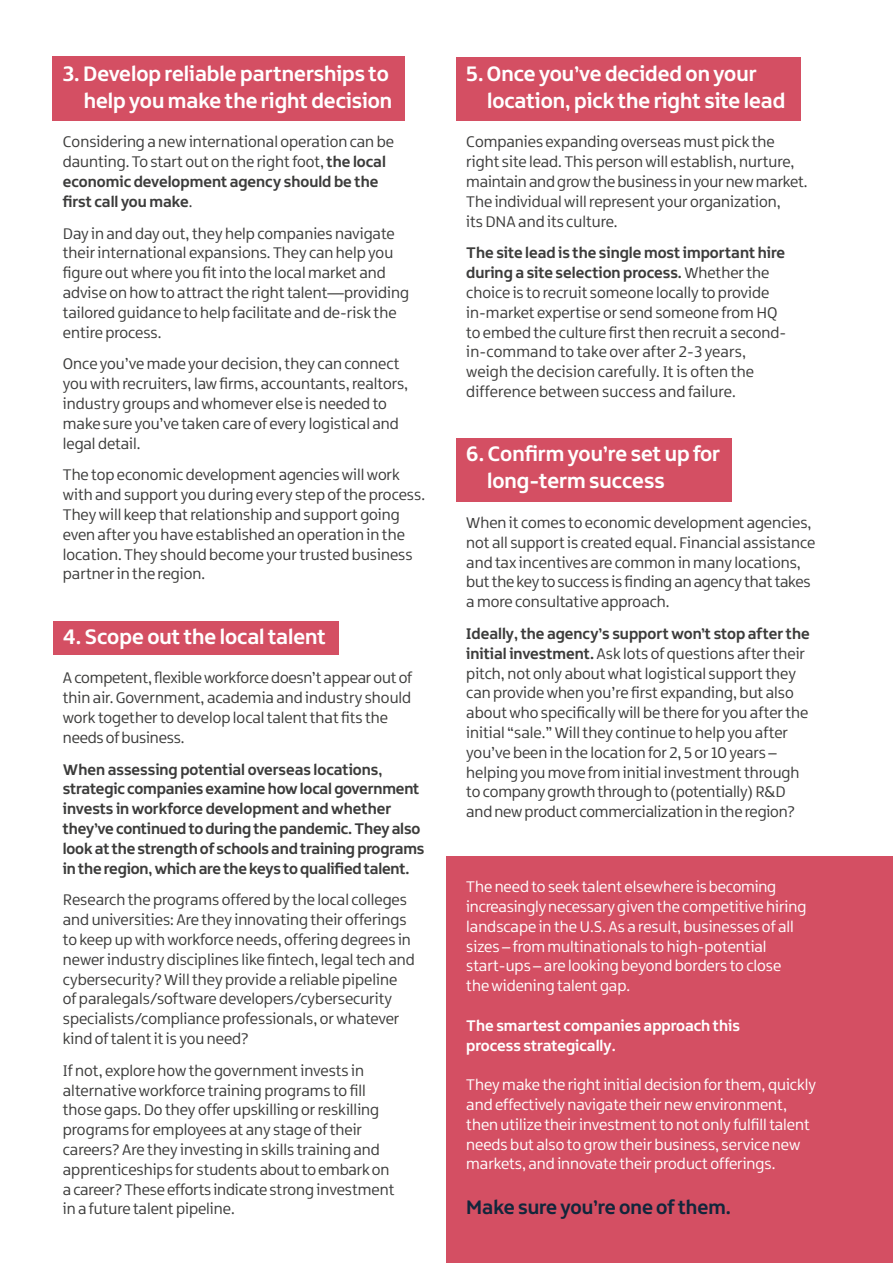
<style>
.page{position:relative;width:893px;height:1263px;background:#fff}
.page>*{position:absolute;margin:0;border:0;box-sizing:border-box;transform-origin:0 0}
.t1{font:700 22.5px/27px "Northern Ireland";color:#fff}
.t2{font:700 21px "Northern Ireland";color:#12263b}
.t3{font:16.5px/19.8px "Northern Ireland";color:#3c3c3b}
.t4{font:16.5px/19.8px "Northern Ireland";color:#fff}
.t5{font:700 16.5px/19.8px "Northern Ireland";letter-spacing:-.01em;color:#3c3c3b}
.t6{font:700 16.5px/19.8px "Northern Ireland";color:#fff}
.s1{font-weight:700}
</style>
<div class="page">
<div style="left:53px;top:620px;width:285px;height:34px;background:#d44f63"></div>
<div style="left:52px;top:56px;width:353px;height:65px;background:#d44f63"></div>
<div style="left:456px;top:57px;width:344px;height:64px;background:#d44f63"></div>
<div style="left:456px;top:438px;width:275px;height:64px;background:#d44f63"></div>
<div style="left:446px;top:857px;width:447px;height:406px;background:#d44f63"></div>
<h1 class="t1" style="left:63px;top:59px;width:331px;text-align:right">3. Develop reliable partnerships to help you make the right decision</h1>
<p class="t3" style="left:63px;top:132px;width:333px">Considering a new international operation can be daunting. To start out on the right foot, <span class="s1">the local economic development agency should be the first call you make</span>.</p>
<p class="t3" style="left:63px;top:223px;width:348px">Day in and day out, they help companies navigate their international expansions. They can help you figure out where you fit into the local market and advise on how to attract the right talent—providing tailored guidance to help facilitate and de-risk the entire process.</p>
<p class="t3" style="left:63px;top:354px;width:347px">Once you’ve made your decision, they can connect you with recruiters, law firms, accountants, realtors, industry groups and whomever else is needed to make sure you’ve taken care of every logistical and legal detail.</p>
<p class="t3" style="left:63px;top:465px;width:364px">The top economic development agencies will work with and support you during every step of the process.<br>They will keep that relationship and support going even after you have established an operation in the location. They should become your trusted business partner in the region.</p>
<h1 class="t1" style="left:63px;top:622px;width:265px">4. Scope out the local talent</h1>
<p class="t3" style="left:63px;top:668px;width:351px">A competent, flexible workforce doesn’t appear out of thin air. Government, academia and industry should work together to develop local talent that fits the needs of business.</p>
<p class="t5" style="left:63px;top:759px;width:363px">When assessing potential overseas locations, strategic companies examine how local government invests in workforce development and whether they’ve continued to during the pandemic. They also look at the strength of schools and training programs in the region, which are the keys to qualified talent.</p>
<p class="t3" style="left:63px;top:890px;width:353px">Research the programs offered by the local colleges and universities: Are they innovating their offerings to keep up with workforce needs, offering degrees in newer industry disciplines like fintech, legal tech and cybersecurity? Will they provide a reliable pipeline of paralegals/software developers/cybersecurity specialists/compliance professionals, or whatever kind of talent it is you need?</p>
<p class="t3" style="left:63px;top:1061px;width:333px">If not, explore how the government invests in alternative workforce training programs to fill those gaps. Do they offer upskilling or reskilling programs for employees at any stage of their careers? Are they investing in skills training and apprenticeships for students about to embark on a career? These efforts indicate strong investment in a future talent pipeline.</p>
<h1 class="t1" style="left:487px;top:59px;width:300px;text-indent:-21px">5. Once you’ve decided on your location, pick the right site lead</h1>
<p class="t3" style="left:466px;top:132px;width:343px">Companies expanding overseas must pick the right site lead. This person will establish, nurture, maintain and grow the business in your new market.<br>The individual will represent your organization,<br>its DNA and its culture.</p>
<p class="t3" style="left:466px;top:243px;width:322px"><span class="s1">The site lead is the single most important hire during a site selection process.</span> Whether the choice is to recruit someone locally to provide in-market expertise or send someone from HQ to embed the culture first then recruit a second&shy;in-command to take over after 2-3 years, weigh the decision carefully. It is often the difference between success and failure.</p>
<h1 class="t1" style="left:487px;top:440px;width:235px;text-indent:-21px">6. Confirm you’re set up for long-term success</h1>
<p class="t3" style="left:466px;top:513px;width:350px">When it comes to economic development agencies, not all support is created equal. Financial assistance and tax incentives are common in many locations, but the key to success is finding an agency that takes a more consultative approach.</p>
<p class="t3" style="left:466px;top:624px;width:345px"><span class="s1">Ideally, the agency’s support won’t stop after the initial investment.</span> Ask lots of questions after their pitch, not only about what logistical support they can provide when you’re first expanding, but also about who specifically will be there for you after the initial “sale.” Will they continue to help you after you’ve been in the location for 2, 5 or 10 years – helping you move from initial investment through to company growth through to (potentially) R&amp;D and new product commercialization in the region?</p>
<p class="t4" style="left:466px;top:877px;width:342px">The need to seek talent elsewhere is becoming increasingly necessary given the competitive hiring landscape in the U.S. As a result, businesses of all sizes – from multinationals to high-potential start-ups – are looking beyond borders to close the widening talent gap.</p>
<p class="t6" style="left:466px;top:1015px;width:275px">The smartest companies approach this process strategically.</p>
<p class="t4" style="left:466px;top:1075px;width:351px">They make the right initial decision for them, quickly and effectively navigate their new environment, then utilize their investment to not only fulfill talent needs but also to grow their business, service new markets, and innovate their product offerings.</p>
<p class="t2" style="left:466px;top:1194px;width:266px">Make sure you’re one of them.</p>
</div>
